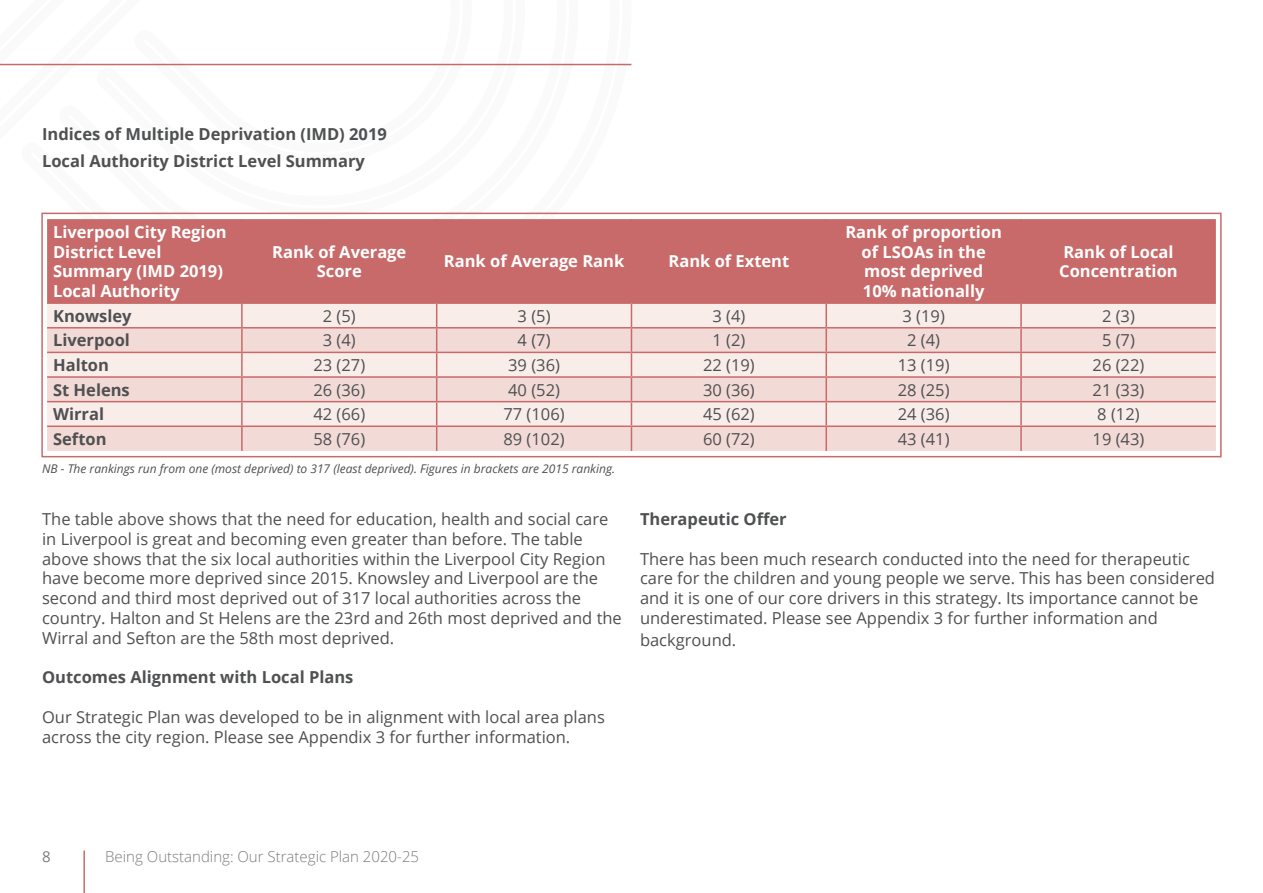
<style>
.page{position:relative;width:1263px;height:893px;background:#fff}
.page>*{position:absolute;margin:0;border:0;box-sizing:border-box;transform-origin:0 0}
.t1{font:16.5px/19.8px "Open Sans";color:#4f5052}
.t2{font:700 16.5px/19.8px "Open Sans";color:#fff}
.t3{font:700 16.5px "Open Sans";color:#4f5052}
.t4{font:300 15px "Open Sans";color:#7c7b7d}
.t5{font:15px "Open Sans";color:#7c7b7d}
.t6{font:italic 12px "Open Sans";color:#4f5052}
</style>
<div class="page">
<svg style="left:0;top:63px;width:583px;height:150px"></svg>
<div style="left:47px;top:219px;width:1169px;height:83px;background:#c86a6a"></div>
<div style="left:47px;top:304px;width:1169px;height:23px;background:#f9edea"></div>
<svg style="left:47px;top:329px;width:1169px;height:122px;background:#f4e0dc"></svg>
<hr style="left:241px;top:219px;width:2px;height:83px;background:#c86a6a">
<hr style="left:436px;top:219px;width:1px;height:83px;background:#c86a6a">
<hr style="left:631px;top:219px;width:1px;height:83px;background:#c86a6a">
<hr style="left:825px;top:219px;width:2px;height:83px;background:#c86a6a">
<hr style="left:1020px;top:219px;width:2px;height:83px;background:#c86a6a">
<hr style="left:47px;top:302px;width:195px;height:2px;background:#c86a6a">
<hr style="left:242px;top:302px;width:195px;height:2px;background:#c86a6a">
<hr style="left:241px;top:304px;width:2px;height:23px;background:#c86a6a">
<hr style="left:437px;top:302px;width:194px;height:2px;background:#c86a6a">
<hr style="left:631px;top:302px;width:195px;height:2px;background:#c86a6a">
<hr style="left:826px;top:302px;width:195px;height:2px;background:#c86a6a">
<hr style="left:825px;top:304px;width:2px;height:23px;background:#c86a6a">
<hr style="left:1021px;top:302px;width:195px;height:2px;background:#c86a6a">
<hr style="left:1020px;top:304px;width:2px;height:23px;background:#c86a6a">
<hr style="left:47px;top:327px;width:195px;height:2px;background:#c86a6a">
<hr style="left:242px;top:327px;width:195px;height:2px;background:#c86a6a">
<hr style="left:241px;top:328px;width:2px;height:24px;background:#c86a6a">
<hr style="left:437px;top:327px;width:194px;height:2px;background:#c86a6a">
<hr style="left:631px;top:327px;width:195px;height:2px;background:#c86a6a">
<hr style="left:826px;top:327px;width:195px;height:2px;background:#c86a6a">
<hr style="left:825px;top:328px;width:2px;height:24px;background:#c86a6a">
<hr style="left:1021px;top:327px;width:195px;height:2px;background:#c86a6a">
<hr style="left:1020px;top:328px;width:2px;height:24px;background:#c86a6a">
<hr style="left:47px;top:352px;width:195px;height:1px;background:#c86a6a">
<hr style="left:242px;top:352px;width:195px;height:1px;background:#c86a6a">
<hr style="left:241px;top:353px;width:2px;height:23px;background:#c86a6a">
<hr style="left:437px;top:352px;width:194px;height:1px;background:#c86a6a">
<hr style="left:631px;top:352px;width:195px;height:1px;background:#c86a6a">
<hr style="left:826px;top:352px;width:195px;height:1px;background:#c86a6a">
<hr style="left:825px;top:353px;width:2px;height:23px;background:#c86a6a">
<hr style="left:1021px;top:352px;width:195px;height:1px;background:#c86a6a">
<hr style="left:1020px;top:353px;width:2px;height:23px;background:#c86a6a">
<hr style="left:47px;top:376px;width:195px;height:2px;background:#c86a6a">
<hr style="left:242px;top:376px;width:195px;height:2px;background:#c86a6a">
<hr style="left:241px;top:378px;width:2px;height:23px;background:#c86a6a">
<hr style="left:437px;top:376px;width:194px;height:2px;background:#c86a6a">
<hr style="left:631px;top:376px;width:195px;height:2px;background:#c86a6a">
<hr style="left:826px;top:376px;width:195px;height:2px;background:#c86a6a">
<hr style="left:825px;top:378px;width:2px;height:23px;background:#c86a6a">
<hr style="left:1021px;top:376px;width:195px;height:2px;background:#c86a6a">
<hr style="left:1020px;top:378px;width:2px;height:23px;background:#c86a6a">
<hr style="left:47px;top:401px;width:195px;height:1px;background:#c86a6a">
<hr style="left:242px;top:401px;width:195px;height:1px;background:#c86a6a">
<hr style="left:241px;top:402px;width:2px;height:23px;background:#c86a6a">
<hr style="left:437px;top:401px;width:194px;height:1px;background:#c86a6a">
<hr style="left:631px;top:401px;width:195px;height:1px;background:#c86a6a">
<hr style="left:826px;top:401px;width:195px;height:1px;background:#c86a6a">
<hr style="left:825px;top:402px;width:2px;height:23px;background:#c86a6a">
<hr style="left:1021px;top:401px;width:195px;height:1px;background:#c86a6a">
<hr style="left:1020px;top:402px;width:2px;height:23px;background:#c86a6a">
<hr style="left:47px;top:425px;width:195px;height:2px;background:#c86a6a">
<hr style="left:242px;top:425px;width:195px;height:2px;background:#c86a6a">
<hr style="left:241px;top:427px;width:2px;height:24px;background:#c86a6a">
<hr style="left:437px;top:425px;width:194px;height:2px;background:#c86a6a">
<svg style="left:436px;top:304px;width:1px;height:147px"></svg>
<hr style="left:631px;top:425px;width:195px;height:2px;background:#c86a6a">
<svg style="left:631px;top:304px;width:1px;height:147px"></svg>
<hr style="left:826px;top:425px;width:195px;height:2px;background:#c86a6a">
<hr style="left:825px;top:427px;width:2px;height:24px;background:#c86a6a">
<hr style="left:1021px;top:425px;width:195px;height:2px;background:#c86a6a">
<hr style="left:1020px;top:427px;width:2px;height:24px;background:#c86a6a">
<div style="left:41px;top:213px;width:1180px;height:244px;border:2px solid #c86a6a"></div>
<hr style="left:0;top:64px;width:631px;height:1px;background:#c86a6a">
<hr style="left:83px;top:850px;width:2px;height:43px;background:#c86a6a">
<p class="t3" style="left:42px;top:123px;width:346px">Indices of Multiple Deprivation (IMD) 2019</p>
<p class="t3" style="left:42px;top:150px;width:324px">Local Authority District Level Summary</p>
<p class="t2" style="left:53px;top:221px;width:175px">Liverpool City Region<br>District Level<br>Summary (IMD 2019)<br>Local Authority</p>
<p class="t2" style="left:272px;top:241px;width:136px;text-align:center">Rank of Average<br>Score</p>
<p class="t2" style="left:444px;top:251px;width:182px">Rank of Average Rank</p>
<p class="t2" style="left:668px;top:251px;width:122px">Rank of Extent</p>
<p class="t2" style="left:845px;top:221px;width:158px;text-align:center">Rank of proportion of LSOAs in the most deprived<br>10% nationally</p>
<p class="t2" style="left:1059px;top:241px;width:120px">Rank of Local<br>Concentration</p>
<p class="t3" style="left:53px;top:304px;width:80px">Knowsley</p>
<p class="t1" style="left:323px;top:305px;width:34px">2 (5)</p>
<p class="t1" style="left:518px;top:305px;width:34px">3 (5)</p>
<p class="t1" style="left:712px;top:305px;width:34px">3 (4)</p>
<p class="t1" style="left:902px;top:305px;width:44px">3 (19)</p>
<p class="t1" style="left:1102px;top:305px;width:34px">2 (3)</p>
<p class="t3" style="left:53px;top:329px;width:78px">Liverpool</p>
<p class="t1" style="left:323px;top:330px;width:34px">3 (4)</p>
<p class="t1" style="left:518px;top:330px;width:34px">4 (7)</p>
<p class="t1" style="left:712px;top:330px;width:34px">1 (2)</p>
<p class="t1" style="left:907px;top:330px;width:34px">2 (4)</p>
<p class="t1" style="left:1102px;top:330px;width:34px">5 (7)</p>
<p class="t3" style="left:53px;top:353px;width:57px">Halton</p>
<p class="t1" style="left:313px;top:355px;width:53px">23 (27)</p>
<p class="t1" style="left:508px;top:355px;width:53px">39 (36)</p>
<p class="t1" style="left:703px;top:355px;width:53px">22 (19)</p>
<p class="t1" style="left:898px;top:355px;width:53px">13 (19)</p>
<p class="t1" style="left:1092px;top:355px;width:53px">26 (22)</p>
<p class="t3" style="left:53px;top:378px;width:78px">St Helens</p>
<p class="t1" style="left:313px;top:379px;width:53px">26 (36)</p>
<p class="t1" style="left:508px;top:379px;width:53px">40 (52)</p>
<p class="t1" style="left:703px;top:379px;width:53px">30 (36)</p>
<p class="t1" style="left:898px;top:379px;width:53px">28 (25)</p>
<p class="t1" style="left:1092px;top:379px;width:53px">21 (33)</p>
<p class="t3" style="left:53px;top:403px;width:52px">Wirral</p>
<p class="t1" style="left:313px;top:404px;width:53px">42 (66)</p>
<p class="t1" style="left:503px;top:404px;width:63px">77 (106)</p>
<p class="t1" style="left:703px;top:404px;width:53px">45 (62)</p>
<p class="t1" style="left:898px;top:404px;width:53px">24 (36)</p>
<p class="t1" style="left:1097px;top:404px;width:44px">8 (12)</p>
<p class="t3" style="left:53px;top:427px;width:55px">Sefton</p>
<p class="t1" style="left:313px;top:429px;width:53px">58 (76)</p>
<p class="t1" style="left:503px;top:429px;width:63px">89 (102)</p>
<p class="t1" style="left:703px;top:429px;width:53px">60 (72)</p>
<p class="t1" style="left:898px;top:429px;width:53px">43 (41)</p>
<p class="t1" style="left:1092px;top:429px;width:53px">19 (43)</p>
<p class="t6" style="left:42px;top:460px;width:574px">NB - The rankings run from one (most deprived) to 317 (least deprived). Figures in brackets are 2015 ranking.</p>
<p class="t1" style="left:42px;top:509px;width:581px">The table above shows that the need for education, health and social care in Liverpool is great and becoming even greater than before. The table above shows that the six local authorities within the Liverpool City Region have become more deprived since 2015. Knowsley and Liverpool are the second and third most deprived out of 317 local authorities across the country. Halton and St Helens are the 23rd and 26th most deprived and the Wirral and Sefton are the 58th most deprived.</p>
<p class="t3" style="left:42px;top:666px;width:313px">Outcomes Alignment with Local Plans</p>
<p class="t1" style="left:42px;top:707px;width:564px">Our Strategic Plan was developed to be in alignment with local area plans across the city region. Please see Appendix 3 for further information.</p>
<p class="t3" style="left:640px;top:507px;width:148px">Therapeutic Offer</p>
<p class="t1" style="left:640px;top:548px;width:577px">There has been much research conducted into the need for therapeutic care for the children and young people we serve. This has been considered and it is one of our core drivers in this strategy. Its importance cannot be underestimated. Please see Appendix 3 for further information and</p>
<p class="t1" style="left:640px;top:629px;width:98px">background.</p>
<p class="t5" style="left:42px;top:846px;width:10px">8</p>
<p class="t4" style="left:105px;top:846px;width:315px">Being Outstanding: Our Strategic Plan 2020-25</p>
</div>
